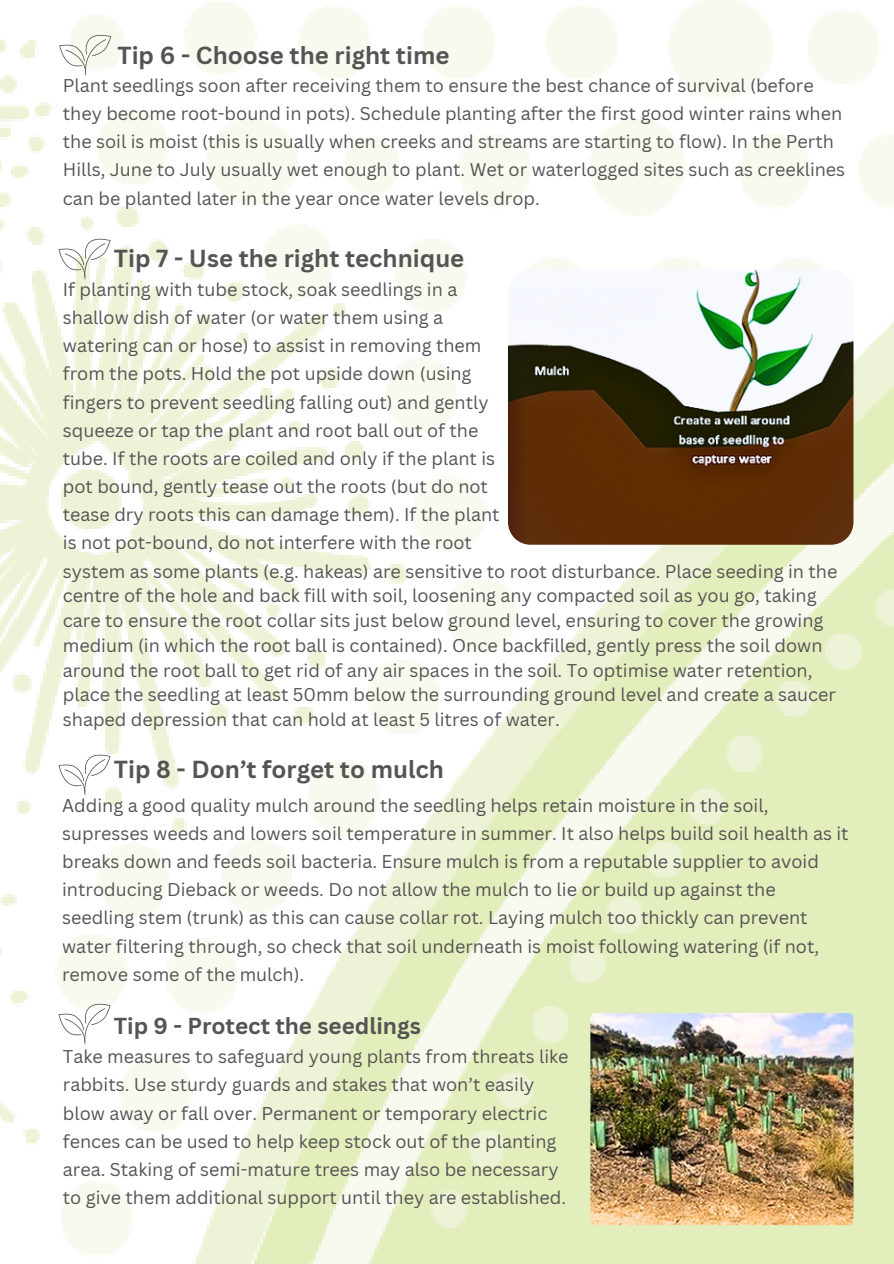
<style>
.page{position:relative;width:894px;height:1264px;background:#fff}
.page>*{position:absolute;margin:0;border:0;box-sizing:border-box;transform-origin:0 0}
.t1{font:700 24px "Canva Sans";color:#545454}
.t2{font:700 22.5px "Canva Sans";color:#545454}
.t3{font:18px/28.2px "Canva Sans";color:#545454}
</style>
<div class="page">
<img style="left:0;top:0;width:893px;height:1263px">
<img style="left:508px;top:269px;width:345px;height:275px">
<img style="left:590px;top:1013px;width:263px;height:212px;border-radius:5px">
<svg style="left:59px;top:35px;width:52px;height:40px"></svg>
<svg style="left:59px;top:239px;width:51px;height:40px"></svg>
<svg style="left:59px;top:754px;width:51px;height:41px"></svg>
<svg style="left:59px;top:1003px;width:51px;height:41px"></svg>
<p class="t1" style="left:117px;top:38px;width:333px">Tip 6 - Choose the right time</p>
<p class="t3" style="left:63px;top:71px;width:783px">Plant seedlings soon after receiving them to ensure the best chance of survival (before they become root-bound in pots). Schedule planting after the first good winter rains when the soil is moist (this is usually when creeks and streams are starting to flow). In the Perth Hills, June to July usually wet enough to plant. Wet or waterlogged sites such as creeklines can be planted later in the year once water levels drop.</p>
<p class="t1" style="left:114px;top:242px;width:352px">Tip 7 - Use the right technique</p>
<h1 class="t3" style="left:63px;top:275px;width:438px">If planting with tube stock, soak seedlings in a shallow dish of water (or water them using a watering can or hose) to assist in removing them from the pots. Hold the pot upside down (using fingers to prevent seedling falling out) and gently squeeze or tap the plant and root ball out of the tube. If the roots are coiled and only if the plant is pot bound, gently tease out the roots (but do not tease dry roots this can damage them). If the plant is not pot-bound, do not interfere with the root</h1>
<h1 class="t3" style="left:63px;top:558px;width:775px;line-height:24.8px">system as some plants (e.g. hakeas) are sensitive to root disturbance. Place seeding in the centre of the hole and back fill with soil, loosening any compacted soil as you go, taking care to ensure the root collar sits just below ground level, ensuring to cover the growing medium (in which the root ball is contained). Once backfilled, gently press the soil down around the root ball to get rid of any air spaces in the soil. To optimise water retention, place the seedling at least 50mm below the surrounding ground level and create a saucer shaped depression that can hold at least 5 litres of water.</h1>
<p class="t1" style="left:114px;top:752px;width:331px">Tip 8 - Don’t forget to mulch</p>
<p class="t3" style="left:62px;top:790px;width:787px">Adding a good quality mulch around the seedling helps retain moisture in the soil, supresses weeds and lowers soil temperature in summer. It also helps build soil health as it breaks down and feeds soil bacteria. Ensure mulch is from a reputable supplier to avoid introducing Dieback or weeds. Do not allow the mulch to lie or build up against the seedling stem (trunk) as this can cause collar rot. Laying mulch too thickly can prevent water filtering through, so check that soil underneath is moist following watering (if not, remove some of the mulch).</p>
<p class="t2" style="left:114px;top:1010px;width:308px">Tip 9 - Protect the seedlings</p>
<p class="t3" style="left:63px;top:1042px;width:507px">Take measures to safeguard young plants from threats like rabbits. Use sturdy guards and stakes that won’t easily blow away or fall over. Permanent or temporary electric fences can be used to help keep stock out of the planting area. Staking of semi-mature trees may also be necessary to give them additional support until they are established.</p>
</div>
